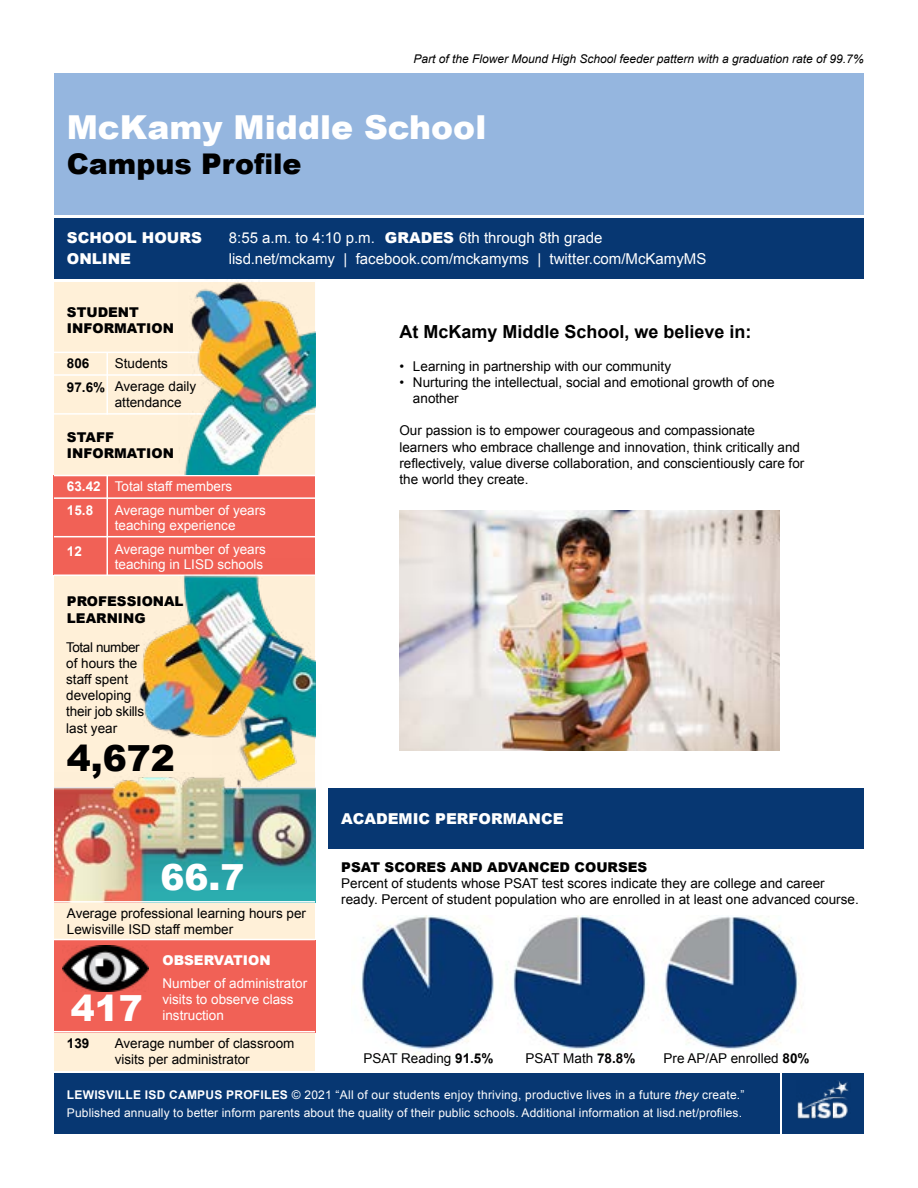
<style>
.page{position:relative;width:918px;height:1188px;background:#fff}
.page>*{position:absolute;margin:0;border:0;box-sizing:border-box;transform-origin:0 0}
.t1{font:900 36px "Arial";color:#fff}
.t2{font:900 36px "Arial";color:#000}
.t3{font:900 33px "Arial";color:#fff}
.t4{font:900 28.5px "Arial";color:#000}
.t5{font:700 18px "Arial";color:#000}
.t6{font:15px "Arial";color:#fff}
.t7{font:900 15px "Arial";color:#fff}
.t8{font:13.5px/16.2px "Arial";color:#000}
.t9{font:13.5px/16.2px "Arial";color:#fff}
.t10{font:900 13.5px/16.2px "Arial";color:#000}
.t11{font:900 13.5px "Arial";color:#fff}
.t12{font:700 13.5px/24px "Arial";color:#000}
.t13{font:700 13.5px "Arial";color:#fff}
.t14{font:12px/18px "Arial";letter-spacing:.01em;color:#fff}
.t15{font:italic 12px "Arial";color:#000}
.s1{font-weight:900}
.s2{font-weight:700}
.s3{font-style:italic}
</style>
<div class="page">
<div style="left:54px;top:218px;width:810px;height:61px;background:#073772"></div>
<div style="left:54px;top:73px;width:810px;height:142px;background:#95b6df"></div>
<div style="left:54px;top:282px;width:261px;height:788px;background:#fff0d8"></div>
<div style="left:54px;top:476px;width:261px;height:99px;background:#f16156"></div>
<div style="left:328px;top:788px;width:536px;height:61px;background:#073772"></div>
<div style="left:783px;top:1074px;width:81px;height:60px;background:#073772"></div>
<img style="left:797px;top:1081px;width:52px;height:38px">
<div style="left:54px;top:1074px;width:726px;height:60px;background:#073772"></div>
<div style="left:54px;top:940px;width:261px;height:92px;background:#f16156"></div>
<img style="left:63px;top:946px;width:85px;height:45px">
<img style="left:54px;top:777px;width:261px;height:124px">
<hr style="left:54px;top:901px;width:261px;height:2px;background:#fff">
<hr style="left:54px;top:939px;width:261px;height:1px;background:#fff">
<hr style="left:54px;top:1031px;width:261px;height:1px;background:#fff">
<hr style="left:54px;top:574px;width:261px;height:2px;background:#fff">
<hr style="left:54px;top:413px;width:261px;height:2px;background:#fff">
<hr style="left:54px;top:352px;width:261px;height:1px;background:#fff">
<hr style="left:54px;top:374px;width:261px;height:2px;background:#fff">
<hr style="left:106px;top:352px;width:2px;height:63px;background:#fff">
<hr style="left:54px;top:475px;width:261px;height:1px;background:#fff">
<hr style="left:54px;top:497px;width:261px;height:2px;background:#fff">
<hr style="left:54px;top:536px;width:261px;height:1px;background:#fff">
<hr style="left:106px;top:476px;width:2px;height:99px;background:#fff">
<img style="left:361px;top:915px;width:441px;height:139px">
<img style="left:179px;top:283px;width:136px;height:192px">
<img style="left:131px;top:574px;width:184px;height:164px">
<img style="left:213px;top:704px;width:103px;height:86px">
<img style="left:399px;top:511px;width:381px;height:240px">
<p class="t15" style="left:413px;top:51px;width:452px">Part of the Flower Mound High School feeder pattern with a graduation rate of 99.7%</p>
<h2 class="t3" style="left:67px;top:104px;width:421px">McKamy Middle School</h2>
<h3 class="t4" style="left:67px;top:143px;width:236px">Campus Profile</h3>
<p class="t7" style="left:67px;top:226px;width:136px">SCHOOL HOURS</p>
<p class="t6" style="left:229px;top:228px;width:375px">8:55 a.m. to 4:10 p.m. <span class="s1">GRADES</span> 6th through 8th grade</p>
<p class="t7" style="left:67px;top:248px;width:66px">ONLINE</p>
<p class="t6" style="left:229px;top:249px;width:479px">lisd.net/mckamy | facebook.com/mckamyms | twitter.com/McKamyMS</p>
<p class="t10" style="left:67px;top:304px;width:109px">STUDENT<br>INFORMATION</p>
<p class="t8" style="left:115px;top:352px;width:83px;line-height:22.6px">Students<br>Average daily</p>
<p class="t8" style="left:115px;top:394px;width:68px">attendance</p>
<p class="t12" style="left:67px;top:352px;width:40px">806<br>97.6%</p>
<p class="t10" style="left:67px;top:429px;width:109px">STAFF<br>INFORMATION</p>
<p class="t9" style="left:67px;top:475px;width:167px;line-height:24px"><span class="s2">63.42</span> Total staff members<br><span class="s2">15.8</span></p>
<p class="t13" style="left:67px;top:542px;width:17px">12</p>
<p class="t9" style="left:115px;top:503px;width:153px;line-height:15px">Average number of years teaching experience</p>
<p class="t9" style="left:115px;top:542px;width:153px;line-height:15px">Average number of years teaching in LISD schools</p>
<p class="t10" style="left:67px;top:593px;width:118px">PROFESSIONAL<br>LEARNING</p>
<p class="t8" style="left:66px;top:639px;width:79px">Total number of hours the staff spent developing their job skills last year</p>
<h1 class="t2" style="left:67px;top:732px;width:110px">4,672</h1>
<h1 class="t1" style="left:160px;top:851px;width:86px">66.7</h1>
<p class="t8" style="left:67px;top:905px;width:241px">Average professional learning hours per<br>Lewisville ISD staff member</p>
<h1 class="t1" style="left:71px;top:982px;width:74px">417</h1>
<p class="t11" style="left:162px;top:950px;width:110px">OBSERVATION</p>
<p class="t9" style="left:162px;top:975px;width:146px">Number of administrator visits to observe class instruction</p>
<p class="t12" style="left:67px;top:1032px;width:24px">139</p>
<p class="t8" style="left:115px;top:1035px;width:181px">Average number of classroom visits per administrator</p>
<h3 class="t5" style="left:399px;top:320px;width:354px">At McKamy Middle School, we believe in:</h3>
<p class="t8" style="left:399px;top:358px;width:273px">• Learning in partnership with our community</p>
<p class="t8" style="left:413px;top:374px;width:363px;text-indent:-14px">• Nurturing the intellectual, social and emotional growth of one another</p>
<p class="t8" style="left:399px;top:423px;width:406px">Our passion is to empower courageous and compassionate learners who embrace challenge and innovation, think critically and reflectively, value diverse collaboration, and conscientiously care for the world they create.</p>
<p class="t7" style="left:341px;top:808px;width:224px">ACADEMIC PERFORMANCE</p>
<p class="t10" style="left:341px;top:859px;width:308px">PSAT SCORES AND ADVANCED COURSES</p>
<p class="t8" style="left:341px;top:875px;width:519px">Percent of students whose PSAT test scores indicate they are college and career ready. Percent of student population who are enrolled in at least one advanced course.</p>
<p class="t8" style="left:363px;top:1050px;width:132px">PSAT Reading <span class="s2">91.5%</span></p>
<p class="t8" style="left:526px;top:1050px;width:111px">PSAT Math <span class="s2">78.8%</span></p>
<p class="t8" style="left:664px;top:1050px;width:148px">Pre AP/AP enrolled <span class="s2">80%</span></p>
<p class="t14" style="left:67px;top:1086px;width:679px"><span class="s2">LEWISVILLE ISD CAMPUS PROFILES</span> © 2021 “All of our students enjoy thriving, productive lives in a future <span class="s3">they</span> create.”<br>Published annually to better inform parents about the quality of their public schools. Additional information at lisd.net/profiles.</p>
</div>
